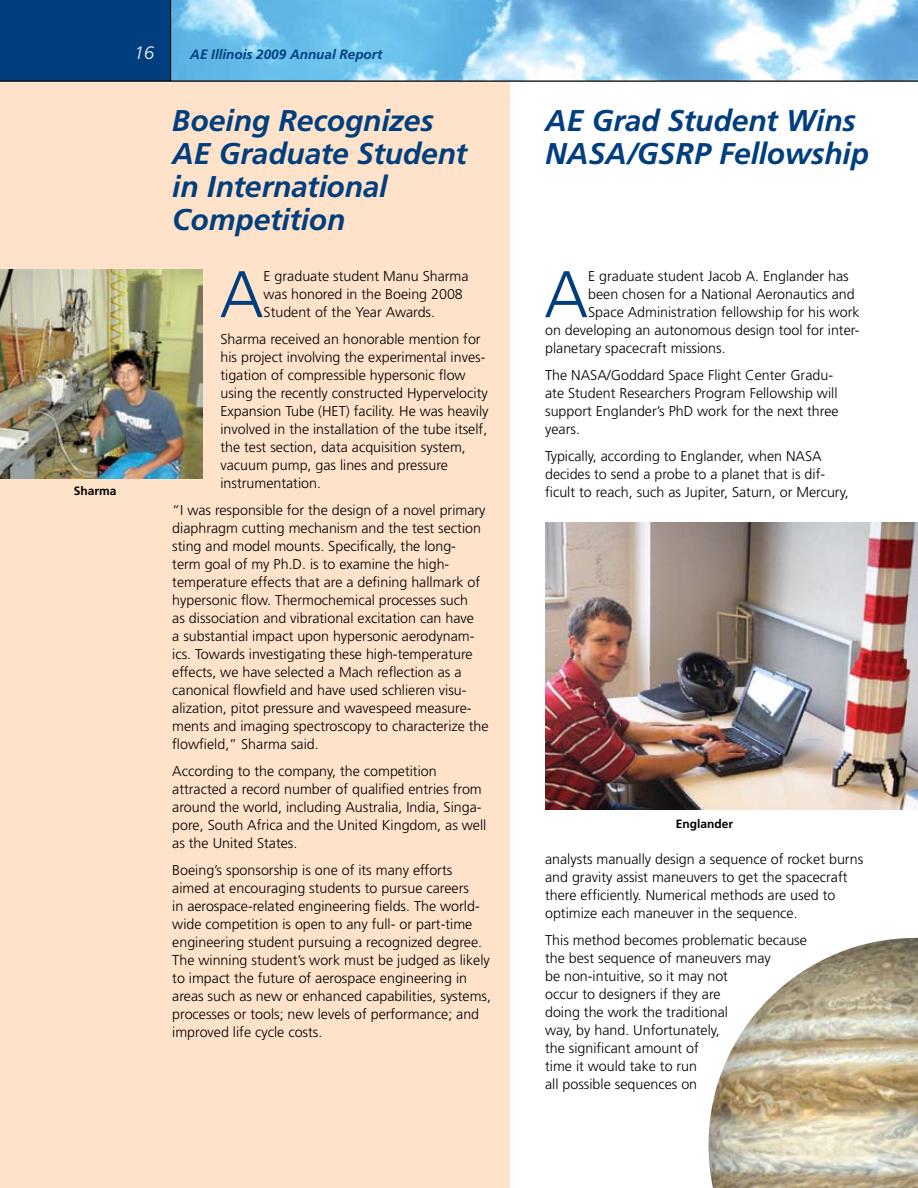
<style>
.page{position:relative;width:918px;height:1188px;background:#fff}
.page>*{position:absolute;margin:0;border:0;box-sizing:border-box;transform-origin:0 0}
.t1{font:300 65.85px "Frutiger";color:#003e7e}
.t2{font:italic 700 30px/33px "Frutiger";letter-spacing:-.005em;color:#003e7e}
.t3{font:italic 300 18px "Frutiger";color:#fff}
.t4{font:300 14.25px/18px "Frutiger";color:#000}
.t5{font:italic 700 13.5px "Frutiger";color:#003e7e}
.t6{font:700 12px "Frutiger";color:#000}
</style>
<div class="page">
<div style="left:0;top:81px;width:509px;height:1107px;background:#fee2ca"></div>
<img style="left:0;top:270px;width:202px;height:208px">
<img style="left:545px;top:522px;width:373px;height:288px">
<img style="left:709px;top:938px;width:209px;height:250px">
<img style="left:171px;top:0;width:747px;height:81px">
<div style="left:0;top:0;width:171px;height:81px;background:#003e7e"></div>
<hr style="left:170px;top:0;width:1px;height:81px;background:#000">
<hr style="left:0;top:81px;width:918px;height:1px;background:#000">
<p class="t6" style="left:74px;top:484px;width:44px">Sharma</p>
<p class="t3" style="left:134px;top:43px;width:22px">16</p>
<p class="t5" style="left:190px;top:46px;width:194px">AE Illinois 2009 Annual Report</p>
<h2 class="t2" style="left:172px;top:104px;width:297px">Boeing Recognizes<br>AE Graduate Student in International<br>Competition</h2>
<h2 class="t2" style="left:545px;top:104px;width:325px">AE Grad Student Wins<br>NASA/GSRP Fellowship</h2>
<h1 class="t1" style="left:544px;top:257px;width:45px">A</h1>
<p class="t4" style="left:588px;top:267px;width:262px">E graduate student Jacob A. Englander has</p>
<h1 class="t1" style="left:220px;top:257px;width:45px">A</h1>
<p class="t4" style="left:264px;top:267px;width:207px">E graduate student Manu Sharma was honored in the Boeing 2008<br>Student of the Year Awards.</p>
<p class="t4" style="left:220px;top:330px;width:270px">Sharma received an honorable mention for his project involving the experimental inves&shy;tigation of compressible hypersonic flow using the recently constructed Hypervelocity Expansion Tube (HET) facility. He was heavily involved in the installation of the tube itself, the test section, data acquisition system, vacuum pump, gas lines and pressure instrumentation.</p>
<p class="t4" style="left:172px;top:501px;width:318px">“I was responsible for the design of a novel primary diaphragm cutting mechanism and the test section sting and model mounts. Specifically, the long-<br>term goal of my Ph.D. is to examine the high&shy;temperature effects that are a defining hallmark of hypersonic flow. Thermochemical processes such<br>as dissociation and vibrational excitation can have<br>a substantial impact upon hypersonic aerodynam&shy;ics. Towards investigating these high-temperature effects, we have selected a Mach reflection as a canonical flowfield and have used schlieren visu&shy;alization, pitot pressure and wavespeed measure&shy;ments and imaging spectroscopy to characterize the flowfield,” Sharma said.</p>
<p class="t4" style="left:172px;top:762px;width:316px">According to the company, the competition attracted a record number of qualified entries from around the world, including Australia, India, Singa&shy;pore, South Africa and the United Kingdom, as well as the United States.</p>
<p class="t4" style="left:172px;top:861px;width:320px">Boeing’s sponsorship is one of its many efforts aimed at encouraging students to pursue careers<br>in aerospace-related engineering fields. The world&shy;wide competition is open to any full- or part-time engineering student pursuing a recognized degree.<br>The winning student’s work must be judged as likely to impact the future of aerospace engineering in areas such as new or enhanced capabilities, systems, processes or tools; new levels of performance; and improved life cycle costs.</p>
<p class="t4" style="left:588px;top:285px;width:268px">been chosen for a National Aeronautics and</p>
<p class="t4" style="left:588px;top:303px;width:273px">Space Administration fellowship for his work</p>
<p class="t4" style="left:545px;top:321px;width:316px">on developing an autonomous design tool for inter-</p>
<p class="t4" style="left:545px;top:339px;width:182px">planetary spacecraft missions.</p>
<p class="t4" style="left:545px;top:366px;width:295px">The NASA/Goddard Space Flight Center Gradu&shy;ate Student Researchers Program Fellowship will support Englander’s PhD work for the next three years.</p>
<p class="t4" style="left:545px;top:447px;width:305px">Typically, according to Englander, when NASA decides to send a probe to a planet that is dif&shy;ficult to reach, such as Jupiter, Saturn, or Mercury,</p>
<p class="t6" style="left:676px;top:817px;width:59px">Englander</p>
<p class="t4" style="left:545px;top:850px;width:320px">analysts manually design a sequence of rocket burns and gravity assist maneuvers to get the spacecraft there efficiently. Numerical methods are used to optimize each maneuver in the sequence.</p>
<p class="t4" style="left:545px;top:931px;width:263px">This method becomes problematic because the best sequence of maneuvers may<br>be non-intuitive, so it may not<br>occur to designers if they are<br>doing the work the traditional<br>way, by hand. Unfortunately,<br>the significant amount of<br>time it would take to run<br>all possible sequences on</p>
</div>
